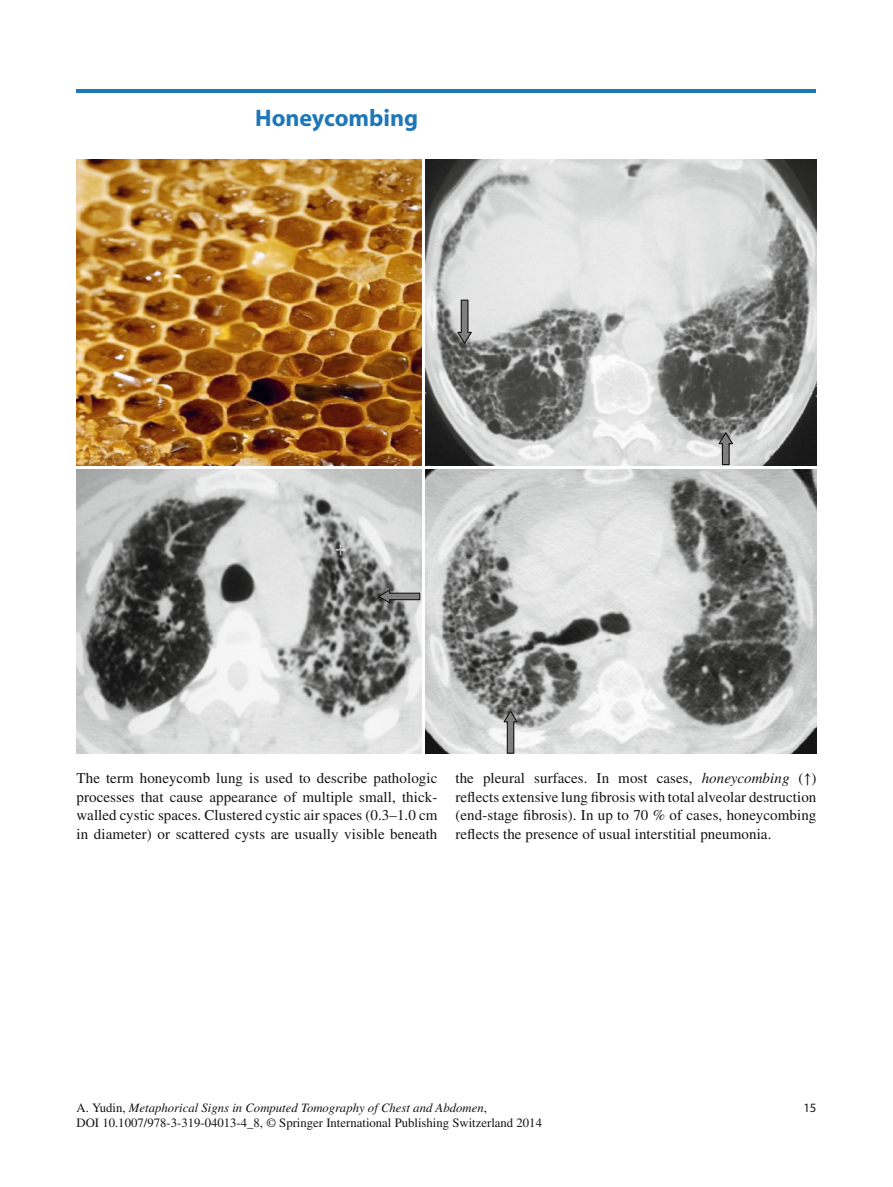
<style>
.page{position:relative;width:893px;height:1187px;background:#fff}
.page>*{position:absolute;margin:0;border:0;box-sizing:border-box;transform-origin:0 0}
.t1{font:700 24px "Myriad";color:#1f77b9}
.t2{font:15px/18.8px "Times";letter-spacing:.005em;color:#131413;text-align:justify}
.t3{font:12.75px "Times";color:#131413}
.t4{font:italic 12.75px "Times";color:#131413}
.t5{font:12.75px "Myriad";color:#131413}
.s1{font-style:italic}
.s2{font-family:"STIX General"}
.s3{font-style:normal}
</style>
<div class="page">
<hr style="left:77px;top:89px;width:739px;height:3px;background:#1f77b9">
<img style="left:426px;top:469px;width:390px;height:284px">
<img style="left:77px;top:469px;width:344px;height:284px">
<img style="left:426px;top:159px;width:390px;height:306px">
<svg style="left:456px;top:299px;width:17px;height:46px"></svg>
<svg style="left:718px;top:431px;width:16px;height:34px"></svg>
<svg style="left:377px;top:588px;width:44px;height:17px"></svg>
<svg style="left:503px;top:708px;width:16px;height:46px"></svg>
<img style="left:77px;top:159px;width:344px;height:306px">
<h1 class="t1" style="left:255px;top:109px;width:165px">Honeycombing</h1>
<p class="t2" style="left:77px;top:769px;width:362px">The term honeycomb lung is used to describe pathologic processes that cause appearance of multiple small, thick&shy;walled cystic spaces. Clustered cystic air spaces (0.3–1.0 cm in diameter) or scattered cysts are usually visible beneath</p>
<p class="t2" style="left:455px;top:769px;width:362px">the pleural surfaces. In most cases, <span class="s1">honeycombing</span> (<span class="s2">↑</span>) reflects extensive lung fibrosis with total alveolar destruction (end- stage fibrosis). In up to 70 % of cases, honeycombing reflects the presence of usual interstitial pneumonia.</p>
<p class="t4" style="left:77px;top:1103px;width:412px"><span class="s3">A. Yudin,</span> Metaphorical Signs in Computed Tomography of Chest and Abdomen<span class="s3">,</span></p>
<p class="t5" style="left:803px;top:1102px;width:15px">15</p>
<p class="t3" style="left:77px;top:1118px;width:467px">DOI 10.1007/978-3-319-04013-4_8, © Springer International Publishing Switzerland 2014</p>
</div>
